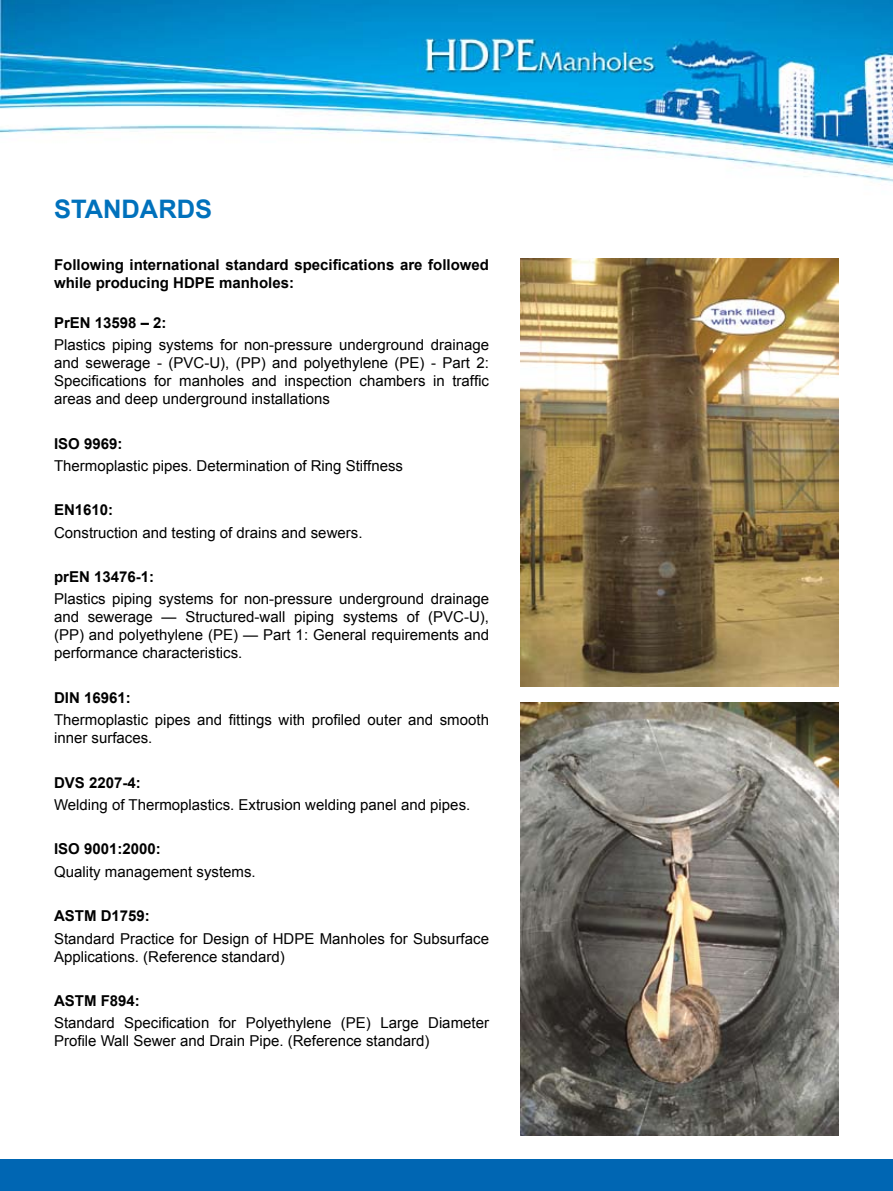
<style>
.page{position:relative;width:893px;height:1191px;background:#fff}
.page>*{position:absolute;margin:0;border:0;box-sizing:border-box;transform-origin:0 0}
.t1{font:700 25.5px "Arial";color:#0071bc}
.t2{font:15px/18px "Arial";color:#000}
.t3{font:700 15px/18px "Arial";color:#000}
</style>
<div class="page">
<img style="left:0;top:0;width:893px;height:1136px">
<img style="left:520px;top:702px;width:319px;height:433px">
<img style="left:520px;top:258px;width:319px;height:428px">
<div style="left:0;top:1159px;width:893px;height:32px;background:#0066b3"></div>
<h1 class="t1" style="left:54px;top:192px;width:160px">STANDARDS</h1>
<p class="t3" style="left:54px;top:256px;width:437px">Following international standard specifications are followed while producing HDPE manholes:</p>
<p class="t3" style="left:54px;top:314px;width:114px">PrEN 13598 – 2:</p>
<p class="t2" style="left:54px;top:336px;width:436px;text-align:justify">Plastics piping systems for non-pressure underground drainage and sewerage - (PVC-U), (PP) and polyethylene (PE) - Part 2:<br>Specifications for manholes and inspection chambers in traffic areas and deep underground installations</p>
<p class="t3" style="left:54px;top:435px;width:70px">ISO 9969:</p>
<p class="t2" style="left:54px;top:457px;width:351px">Thermoplastic pipes. Determination of Ring Stiffness</p>
<p class="t3" style="left:54px;top:501px;width:61px">EN1610:</p>
<p class="t2" style="left:54px;top:523px;width:310px">Construction and testing of drains and sewers.</p>
<p class="t3" style="left:54px;top:568px;width:102px">prEN 13476-1:</p>
<p class="t2" style="left:54px;top:590px;width:436px;text-align:justify">Plastics piping systems for non-pressure underground drainage and sewerage — Structured-wall piping systems of (PVC-U), (PP) and polyethylene (PE) — Part 1: General requirements and performance characteristics.</p>
<p class="t3" style="left:54px;top:689px;width:78px">DIN 16961:</p>
<p class="t2" style="left:54px;top:711px;width:436px">Thermoplastic pipes and fittings with profiled outer and smooth inner surfaces.</p>
<p class="t3" style="left:54px;top:774px;width:88px">DVS 2207-4:</p>
<p class="t2" style="left:54px;top:796px;width:418px">Welding of Thermoplastics. Extrusion welding panel and pipes.</p>
<p class="t3" style="left:54px;top:840px;width:108px">ISO 9001:2000:</p>
<p class="t2" style="left:54px;top:862px;width:203px">Quality management systems.</p>
<p class="t3" style="left:54px;top:907px;width:97px">ASTM D1759:</p>
<p class="t2" style="left:54px;top:929px;width:436px">Standard Practice for Design of HDPE Manholes for Subsurface<br>Applications. (Reference standard)</p>
<p class="t3" style="left:54px;top:992px;width:87px">ASTM F894:</p>
<p class="t2" style="left:54px;top:1014px;width:436px">Standard Specification for Polyethylene (PE) Large Diameter<br>Profile Wall Sewer and Drain Pipe. (Reference standard)</p>
</div>
